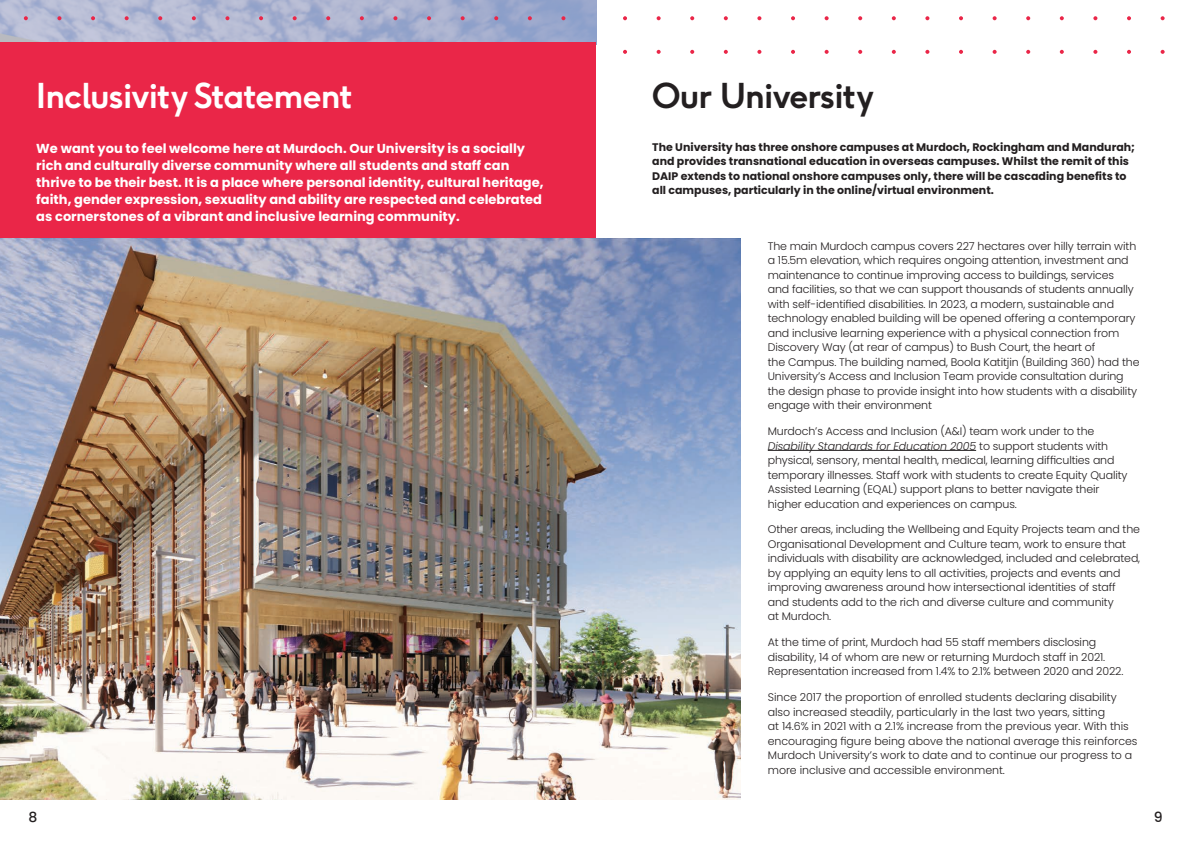
<style>
.page{position:relative;width:1191px;height:842px;background:#fff}
.page>*{position:absolute;margin:0;border:0;box-sizing:border-box;transform-origin:0 0}
.t1{font:700 34px "F37 Ginger";letter-spacing:-.025em;color:#fff}
.t2{font:700 34px "F37 Ginger";letter-spacing:-.025em;color:#231f20}
.t3{font:500 14px "Poppins";color:#231f20}
.Lead_in_11pt{font:700 13px/17px "Poppins";color:#fff}
.Body_11{font:300 11px/14.5px "Poppins";letter-spacing:-.01em;color:#231f20}
.Lead_in_11pt-2{font:700 11px/14.5px "Poppins";color:#231f20}
.s1{font-style:italic}
</style>
<div class="page">
<img style="left:0;top:238px;width:740px;height:561px">
<img style="left:0;top:0;width:596px;height:44px">
<hr style="left:768px;top:450px;width:208px;height:1px;background:#231f20">
<div style="left:0;top:43px;width:595px;height:195px;background:#ea2648"></div>
<svg style="left:24px;top:16px;width:4px;height:4px"></svg>
<svg style="left:57px;top:16px;width:4px;height:4px"></svg>
<svg style="left:91px;top:16px;width:4px;height:4px"></svg>
<svg style="left:125px;top:16px;width:4px;height:4px"></svg>
<svg style="left:158px;top:16px;width:4px;height:4px"></svg>
<svg style="left:192px;top:16px;width:4px;height:4px"></svg>
<svg style="left:225px;top:16px;width:4px;height:4px"></svg>
<svg style="left:259px;top:16px;width:4px;height:4px"></svg>
<svg style="left:293px;top:16px;width:4px;height:4px"></svg>
<svg style="left:326px;top:16px;width:4px;height:4px"></svg>
<svg style="left:360px;top:16px;width:4px;height:4px"></svg>
<svg style="left:393px;top:16px;width:4px;height:4px"></svg>
<svg style="left:427px;top:16px;width:4px;height:4px"></svg>
<svg style="left:460px;top:16px;width:4px;height:4px"></svg>
<svg style="left:494px;top:16px;width:4px;height:4px"></svg>
<svg style="left:528px;top:16px;width:4px;height:4px"></svg>
<svg style="left:561px;top:16px;width:4px;height:4px"></svg>
<svg style="left:623px;top:16px;width:4px;height:4px"></svg>
<svg style="left:656px;top:16px;width:4px;height:4px"></svg>
<svg style="left:690px;top:16px;width:4px;height:4px"></svg>
<svg style="left:724px;top:16px;width:4px;height:4px"></svg>
<svg style="left:757px;top:16px;width:4px;height:4px"></svg>
<svg style="left:791px;top:16px;width:4px;height:4px"></svg>
<svg style="left:824px;top:16px;width:4px;height:4px"></svg>
<svg style="left:858px;top:16px;width:4px;height:4px"></svg>
<svg style="left:891px;top:16px;width:5px;height:4px"></svg>
<svg style="left:925px;top:16px;width:4px;height:4px"></svg>
<svg style="left:959px;top:16px;width:4px;height:4px"></svg>
<svg style="left:992px;top:16px;width:4px;height:4px"></svg>
<svg style="left:1026px;top:16px;width:4px;height:4px"></svg>
<svg style="left:1059px;top:16px;width:4px;height:4px"></svg>
<svg style="left:1093px;top:16px;width:4px;height:4px"></svg>
<svg style="left:1127px;top:16px;width:4px;height:4px"></svg>
<svg style="left:623px;top:50px;width:4px;height:4px"></svg>
<svg style="left:656px;top:50px;width:4px;height:4px"></svg>
<svg style="left:690px;top:50px;width:4px;height:4px"></svg>
<svg style="left:724px;top:50px;width:4px;height:4px"></svg>
<svg style="left:757px;top:50px;width:4px;height:4px"></svg>
<svg style="left:791px;top:50px;width:4px;height:4px"></svg>
<svg style="left:824px;top:50px;width:4px;height:4px"></svg>
<svg style="left:858px;top:50px;width:4px;height:4px"></svg>
<svg style="left:891px;top:50px;width:5px;height:4px"></svg>
<svg style="left:925px;top:50px;width:4px;height:4px"></svg>
<svg style="left:959px;top:50px;width:4px;height:4px"></svg>
<svg style="left:992px;top:50px;width:4px;height:4px"></svg>
<svg style="left:1026px;top:50px;width:4px;height:4px"></svg>
<svg style="left:1059px;top:50px;width:4px;height:4px"></svg>
<svg style="left:1093px;top:50px;width:4px;height:4px"></svg>
<svg style="left:1127px;top:50px;width:4px;height:4px"></svg>
<svg style="left:1160px;top:16px;width:4px;height:4px"></svg>
<svg style="left:1160px;top:50px;width:4px;height:4px"></svg>
<h3 class="t1" style="left:36px;top:74px;width:318px">Inclusivity Statement</h3>
<p class="Lead_in_11pt" style="left:36px;top:140px;width:509px">We want you to feel welcome here at Murdoch. Our University is a socially rich and culturally diverse community where all students and staff can thrive to be their best. It is a place where personal identity, cultural heritage, faith, gender expression, sexuality and ability are respected and celebrated as cornerstones of a vibrant and inclusive learning community.</p>
<h3 class="t2" style="left:652px;top:74px;width:223px">Our University</h3>
<p class="Lead_in_11pt-2" style="left:652px;top:140px;width:484px">The University has three onshore campuses at Murdoch, Rockingham and Mandurah; and provides transnational education in overseas campuses. Whilst the remit of this DAIP extends to national onshore campuses only, there will be cascading benefits to all campuses, particularly in the online/virtual environment.</p>
<p class="Body_11" style="left:768px;top:239px;width:373px">The main Murdoch campus covers 227 hectares over hilly terrain with a 15.5m elevation, which requires ongoing attention, investment and maintenance to continue improving access to buildings, services<br>and facilities, so that we can support thousands of students annually with self-identified disabilities. In 2023, a modern, sustainable and technology enabled building will be opened offering a contemporary and inclusive learning experience with a physical connection from Discovery Way (at rear of campus) to Bush Court, the heart of<br>the Campus. The building named, Boola Katitjin (Building 360) had the University’s Access and Inclusion Team provide consultation during the design phase to provide insight into how students with a disability engage with their environment</p>
<p class="Body_11" style="left:768px;top:424px;width:361px">Murdoch’s Access and Inclusion (A&amp;I) team work under to the <span class="s1">Disability Standards for Education 2005</span> to support students with physical, sensory, mental health, medical, learning difficulties and temporary illnesses. Staff work with students to create Equity Quality Assisted Learning (EQAL) support plans to better navigate their higher education and experiences on campus.</p>
<p class="Body_11" style="left:768px;top:522px;width:374px">Other areas, including the Wellbeing and Equity Projects team and the Organisational Development and Culture team, work to ensure that individuals with disability are acknowledged, included and celebrated, by applying an equity lens to all activities, projects and events and improving awareness around how intersectional identities of staff<br>and students add to the rich and diverse culture and community<br>at Murdoch.</p>
<p class="Body_11" style="left:768px;top:635px;width:357px">At the time of print, Murdoch had 55 staff members disclosing disability, 14 of whom are new or returning Murdoch staff in 2021.<br>Representation increased from 1.4% to 2.1% between 2020 and 2022.</p>
<p class="Body_11" style="left:768px;top:690px;width:371px">Since 2017 the proportion of enrolled students declaring disability also increased steadily, particularly in the last two years, sitting<br>at 14.6% in 2021 with a 2.1% increase from the previous year. With this encouraging figure being above the national average this reinforces Murdoch University’s work to date and to continue our progress to a more inclusive and accessible environment.</p>
<p class="t3" style="left:28px;top:809px;width:10px">8</p>
<p class="t3" style="left:1153px;top:809px;width:10px">9</p>
</div>
